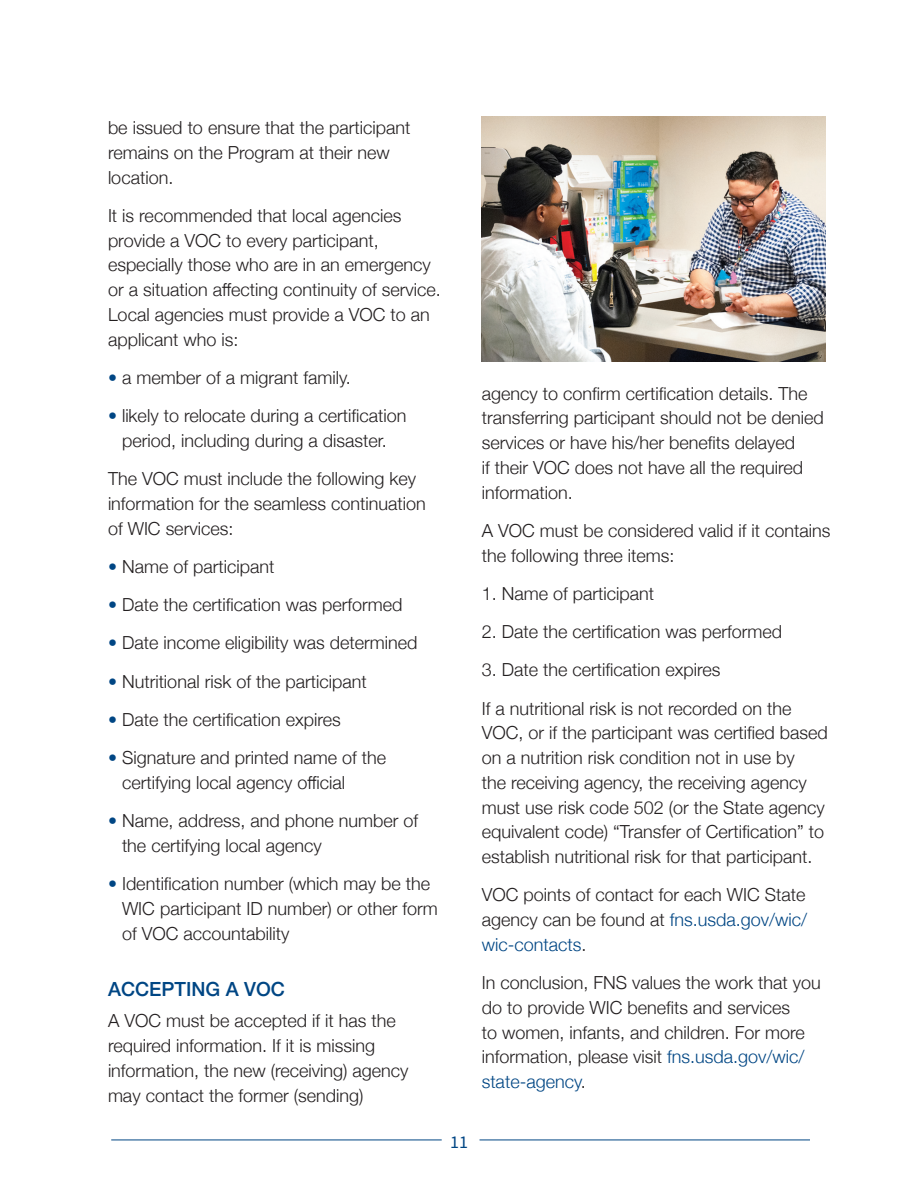
<style>
.page{position:relative;width:918px;height:1188px;background:#fff}
.page>*{position:absolute;margin:0;border:0;box-sizing:border-box;transform-origin:0 0}
.t1{font:500 19.5px "Helvetica Neue";color:#004684}
.t2{font:300 18px/24.8px "Helvetica Neue";color:#231f20}
.t3{font:18px "Source Sans Pro";color:#004684}
.s1{color:#004684}
</style>
<div class="page">
<hr style="left:111px;top:1140px;width:331px;height:1px;background:#004684">
<hr style="left:480px;top:1140px;width:330px;height:1px;background:#004684">
<img style="left:482px;top:117px;width:343px;height:245px">
<p class="t2" style="left:108px;top:114px;width:304px">be issued to ensure that the participant remains on the Program at their new location.</p>
<p class="t2" style="left:108px;top:202px;width:334px">It is recommended that local agencies provide a VOC to every participant, especially those who are in an emergency or a situation affecting continuity of service.<br>Local agencies must provide a VOC to an applicant who is:</p>
<p class="t2" style="left:108px;top:364px;width:244px"><span class="s1">•</span> a member of a migrant family.</p>
<p class="t2" style="left:108px;top:402px;width:300px;text-align:center"><span class="s1">•</span> likely to relocate during a certification period, including during a disaster.</p>
<p class="t2" style="left:108px;top:465px;width:319px">The VOC must include the following key information for the seamless continuation of WIC services:</p>
<p class="t2" style="left:108px;top:553px;width:168px"><span class="s1">•</span> Name of participant</p>
<p class="t2" style="left:108px;top:591px;width:296px"><span class="s1">•</span> Date the certification was performed</p>
<p class="t2" style="left:108px;top:629px;width:311px"><span class="s1">•</span> Date income eligibility was determined</p>
<p class="t2" style="left:108px;top:667px;width:260px"><span class="s1">•</span> Nutritional risk of the participant</p>
<p class="t2" style="left:108px;top:706px;width:234px"><span class="s1">•</span> Date the certification expires</p>
<p class="t2" style="left:122px;top:744px;width:266px;text-indent:-14px"><span class="s1">•</span> Signature and printed name of the certifying local agency official</p>
<p class="t2" style="left:122px;top:807px;width:298px;text-indent:-14px"><span class="s1">•</span> Name, address, and phone number of the certifying local agency</p>
<p class="t2" style="left:122px;top:870px;width:317px;text-indent:-14px"><span class="s1">•</span> Identification number (which may be the<br>WIC participant ID number) or other form of VOC accountability</p>
<h3 class="t1" style="left:108px;top:973px;width:178px">ACCEPTING A VOC</h3>
<p class="t2" style="left:108px;top:1007px;width:302px">A VOC must be accepted if it has the required information. If it is missing information, the new (receiving) agency may contact the former (sending)</p>
<p class="t3" style="left:450px;top:1130px;width:19px">11</p>
<p class="t2" style="left:482px;top:380px;width:344px">agency to confirm certification details. The transferring participant should not be denied services or have his/her benefits delayed<br>if their VOC does not have all the required information.</p>
<p class="t2" style="left:482px;top:517px;width:350px">A VOC must be considered valid if it contains the following three items:</p>
<p class="t2" style="left:482px;top:580px;width:174px">1. Name of participant</p>
<p class="t2" style="left:482px;top:618px;width:302px">2. Date the certification was performed</p>
<p class="t2" style="left:482px;top:656px;width:240px">3. Date the certification expires</p>
<p class="t2" style="left:482px;top:695px;width:348px">If a nutritional risk is not recorded on the VOC, or if the participant was certified based on a nutrition risk condition not in use by<br>the receiving agency, the receiving agency must use risk code 502 (or the State agency equivalent code) “Transfer of Certification” to establish nutritional risk for that participant.</p>
<p class="t2" style="left:482px;top:881px;width:327px;text-align:justify">VOC points of contact for each WIC State agency can be found at <span class="s1">fns.usda.gov/wic/ wic-contacts</span>.</p>
<p class="t2" style="left:482px;top:969px;width:341px">In conclusion, FNS values the work that you do to provide WIC benefits and services<br>to women, infants, and children. For more information, please visit <span class="s1">fns.usda.gov/wic/ state-agency</span>.</p>
</div>
